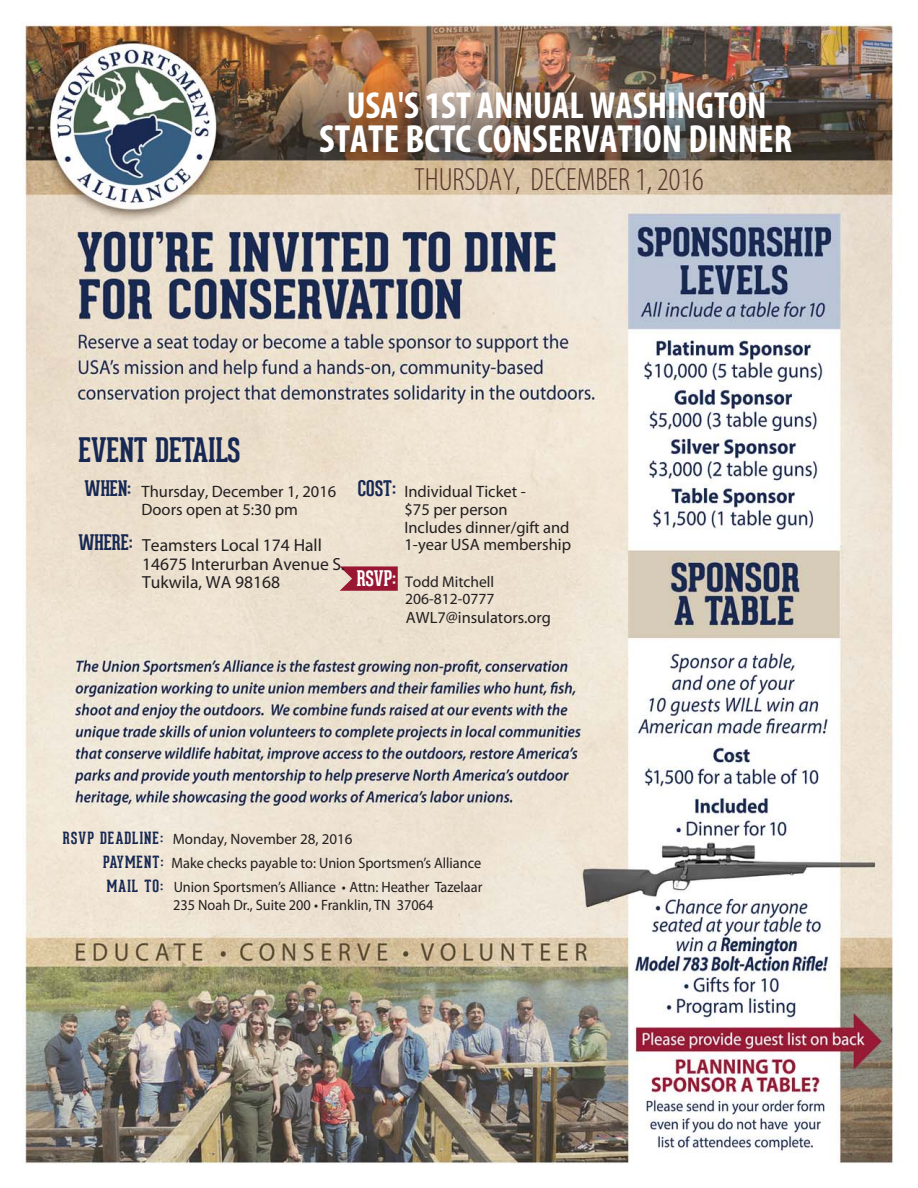
<style>
.page{position:relative;width:918px;height:1188px;background:#fff}
.page>*{position:absolute;margin:0;border:0;box-sizing:border-box;transform-origin:0 0}
.t1{font:700 condensed 39.45px "Myriad Pro";color:#fff}
.t2{font:700 condensed 37.8px "Myriad Pro";color:#fff}
.t3{font:700 33px "Geared Slab";color:#172953;scale:.95 1}
.t4{font:300 condensed 32.25px "Myriad Pro";color:#57362e}
.t5{font:700 21px "Geared Slab";color:#172953;scale:.95 1}
.t6{font:700 21px "Geared Slab";color:#fff;scale:.95 1}
.t7{font:17.55px/19px "Myriad";color:#231f20}
.t8{font:16.5px/17.9px "Myriad";color:#231f20}
.t9{font:700 16.5px "Geared Slab";letter-spacing:.07em;color:#172953;scale:.95 1}
.t10{font:16.35px "Myriad";color:#231f20}
.t11{font:15.6px/16.8px "Myriad";color:#231f20}
.t12{font:15px/24px "Myriad Pro";color:#231f20;scale:.95 1}
.t13{font:15px "Myriad";color:#231f20}
.s1{font-family:"Geared Slab";font-weight:700;font-size:16.5px;color:#172953}
</style>
<div class="page">
<img style="left:22px;top:22px;width:872px;height:1143px">
<svg style="left:340px;top:566px;width:58px;height:25px"></svg>
<h2 class="t2" style="left:347px;top:83px;width:421px">USA'S 1ST ANNUAL WASHINGTON</h2>
<h1 class="t1" style="left:319px;top:115px;width:474px">STATE BCTC CONSERVATION DINNER</h1>
<h3 class="t4" style="left:414px;top:160px;width:291px">THURSDAY, DECEMBER 1, 2016</h3>
<h3 class="t3" style="left:78px;top:437px;width:172px">EVENT DETAILS</h3>
<h3 class="t5" style="left:85px;top:481px;width:51px">WHEN:</h3>
<h3 class="t5" style="left:78px;top:535px;width:59px">WHERE:</h3>
<h3 class="t5" style="left:358px;top:481px;width:42px">COST:</h3>
<p class="t8" style="left:405px;top:484px;width:167px">Individual Ticket -<br>$75 per person<br>Includes dinner/gift and</p>
<p class="t8" style="left:142px;top:484px;width:196px">Thursday, December 1, 2016<br>Doors open at 5:30 pm</p>
<p class="t7" style="left:142px;top:537px;width:181px">Teamsters Local 174 Hall</p>
<p class="t8" style="left:405px;top:537px;width:168px">1-year USA membership</p>
<p class="t7" style="left:142px;top:555px;width:204px">14675 Interurban Avenue S.<br>Tukwila, WA 98168</p>
<h3 class="t6" style="left:357px;top:571px;width:43px">RSVP:</h3>
<p class="t11" style="left:405px;top:575px;width:91px">Todd Mitchell<br>206-812-0777</p>
<p class="t10" style="left:406px;top:611px;width:147px">AWL7@insulators.org</p>
<p class="t9" style="left:63px;top:832px;width:107px">RSVP DEADLINE:</p>
<p class="t12" style="left:103px;top:851px;width:401px"><span class="s1">PAYMENT:</span> Make checks payable to: Union Sportsmen’s Alliance<br><span class="s1">MAIL TO:</span> Union Sportsmen’s Alliance • Attn: Heather Tazelaar</p>
<p class="t12" style="left:173px;top:893px;width:275px">235 Noah Dr., Suite 200 • Franklin, TN 37064</p>
<p class="t13" style="left:173px;top:834px;width:181px">Monday, November 28, 2016</p>
</div>
